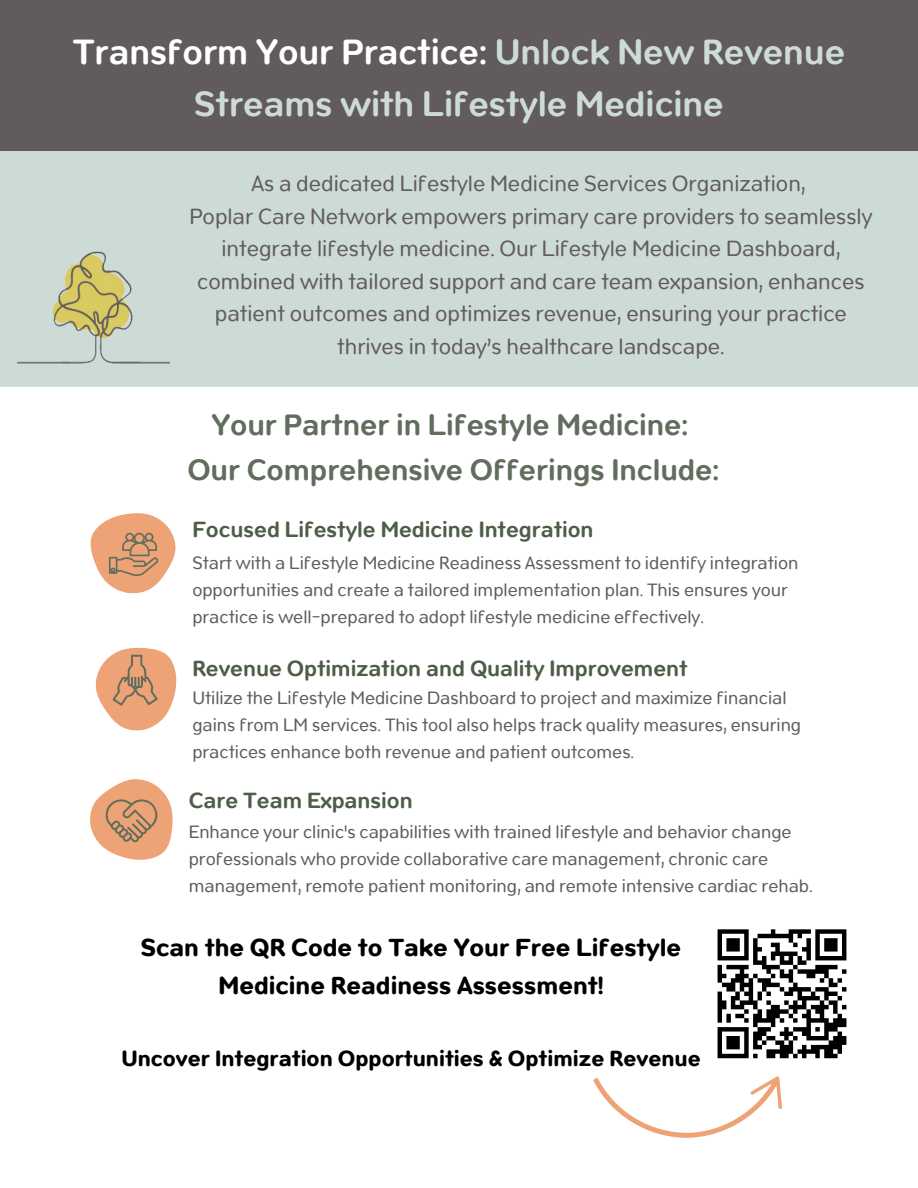
<style>
.page{position:relative;width:918px;height:1188px;background:#fff}
.page>*{position:absolute;margin:0;border:0;box-sizing:border-box;transform-origin:0 0}
.t1{font:600 38.4px/52.8px "Opun";color:#cddbd6;text-align:center}
.t2{font:600 32.25px/45px "Opun";color:#616d5d;text-align:center}
.t3{font:700 27px/37.2px "Opun";color:#000;text-align:center}
.t4{font:24px/32.7px "Opun";color:#635c5c;text-align:center}
.t5{font:600 24px "Opun";color:#4e5d48}
.t6{font:700 24px "Opun";color:#000}
.t7{font:19.5px/27px "Opun";color:#635c5c}
.s1{color:#fff}
</style>
<div class="page">
<div style="left:0;top:0;width:918px;height:386px;background:#cddbd6"></div>
<svg style="left:90px;top:513px;width:86px;height:81px"></svg>
<svg style="left:95px;top:647px;width:82px;height:84px"></svg>
<svg style="left:90px;top:779px;width:83px;height:81px"></svg>
<svg style="left:717px;top:929px;width:130px;height:130px"></svg>
<img style="left:18px;top:251px;width:152px;height:113px">
<div style="left:0;top:0;width:918px;height:151px;background:#625b5b"></div>
<svg style="left:593px;top:1077px;width:189px;height:61px"></svg>
<p class="t1" style="left:73px;top:24px;width:774px"><span class="s1">Transform Your Practice:</span> Unlock New Revenue<br>Streams with Lifestyle Medicine</p>
<h5 class="t4" style="left:189px;top:166px;width:685px">As a dedicated Lifestyle Medicine Services Organization,<br>Poplar Care Network empowers primary care providers to seamlessly integrate lifestyle medicine. Our Lifestyle Medicine Dashboard, combined with tailored support and care team expansion, enhances patient outcomes and optimizes revenue, ensuring your practice thrives in today’s healthcare landscape.</h5>
<h2 class="t2" style="left:187px;top:402px;width:533px">Your Partner in Lifestyle Medicine:<br>Our Comprehensive Offerings Include:</h2>
<h4 class="t5" style="left:192px;top:515px;width:403px">Focused Lifestyle Medicine Integration</h4>
<p class="t7" style="left:192px;top:549px;width:608px">Start with a Lifestyle Medicine Readiness Assessment to identify integration opportunities and create a tailored implementation plan. This ensures your practice is well-prepared to adopt lifestyle medicine effectively.</p>
<p class="t5" style="left:192px;top:654px;width:497px">Revenue Optimization and Quality Improvement</p>
<p class="t7" style="left:192px;top:684px;width:610px">Utilize the Lifestyle Medicine Dashboard to project and maximize financial gains from LM services. This tool also helps track quality measures, ensuring practices enhance both revenue and patient outcomes.</p>
<p class="t5" style="left:189px;top:786px;width:225px">Care Team Expansion</p>
<p class="t7" style="left:189px;top:818px;width:625px">Enhance your clinic's capabilities with trained lifestyle and behavior change professionals who provide collaborative care management, chronic care management, remote patient monitoring, and remote intensive cardiac rehab.</p>
<h4 class="t3" style="left:141px;top:929px;width:542px">Scan the QR Code to Take Your Free Lifestyle<br>Medicine Readiness Assessment!</h4>
<p class="t6" style="left:121px;top:1043px;width:581px">Uncover Integration Opportunities &amp; Optimize Revenue</p>
</div>
